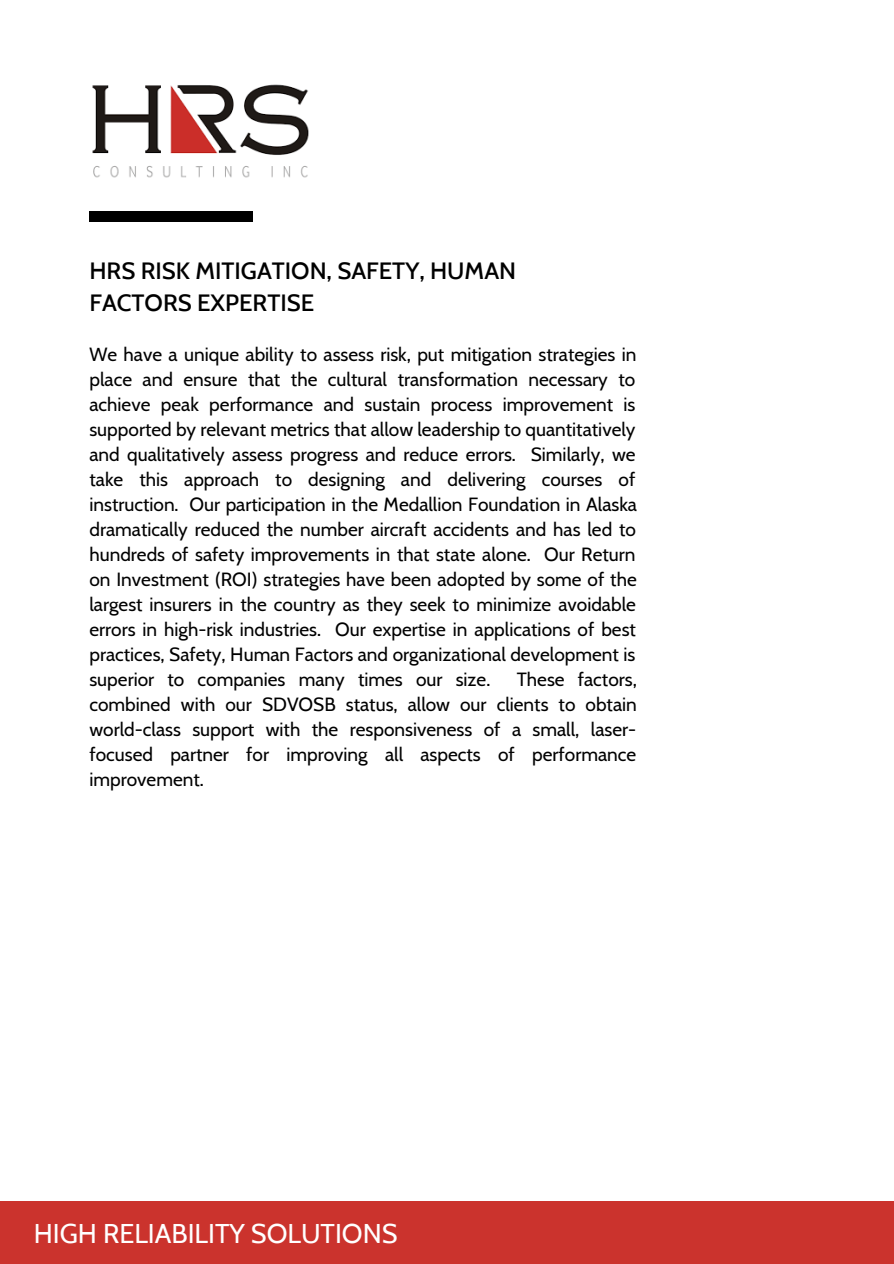
<style>
.page{position:relative;width:894px;height:1264px;background:#fff}
.page>*{position:absolute;margin:0;border:0;box-sizing:border-box;transform-origin:0 0}
.t1{font:27px "Cabin";color:#fff}
.t2{font:500 24px/32.1px "Cabin";color:#000}
.t3{font:19.05px/25px "Cabin";color:#000;text-align:justify}
</style>
<div class="page">
<div style="left:89px;top:211px;width:164px;height:11px;background:#000"></div>
<div style="left:0;top:1201px;width:893px;height:62px;background:#cb332d"></div>
<img style="left:92px;top:84px;width:217px;height:94px">
<p class="t2" style="left:89px;top:254px;width:428px">HRS RISK MITIGATION, SAFETY, HUMAN<br>FACTORS EXPERTISE</p>
<p class="t3" style="left:89px;top:341px;width:549px">We have a unique ability to assess risk, put mitigation strategies in place and ensure that the cultural transformation necessary to achieve peak performance and sustain process improvement is supported by relevant metrics that allow leadership to quantitatively and qualitatively assess progress and reduce errors. Similarly, we take this approach to designing and delivering courses of instruction. Our participation in the Medallion Foundation in Alaska dramatically reduced the number aircraft accidents and has led to hundreds of safety improvements in that state alone. Our Return on Investment (ROI) strategies have been adopted by some of the largest insurers in the country as they seek to minimize avoidable errors in high-risk industries. Our expertise in applications of best practices, Safety, Human Factors and organizational development is superior to companies many times our size.</p>
<p class="t3" style="left:89px;top:666px;width:548px;text-indent:427px">These factors, combined with our SDVOSB status, allow our clients to obtain world-class support with the responsiveness of a small, laser&shy;focused partner for improving all aspects of performance improvement.</p>
<h1 class="t1" style="left:34px;top:1216px;width:365px">HIGH RELIABILITY SOLUTIONS</h1>
</div>
